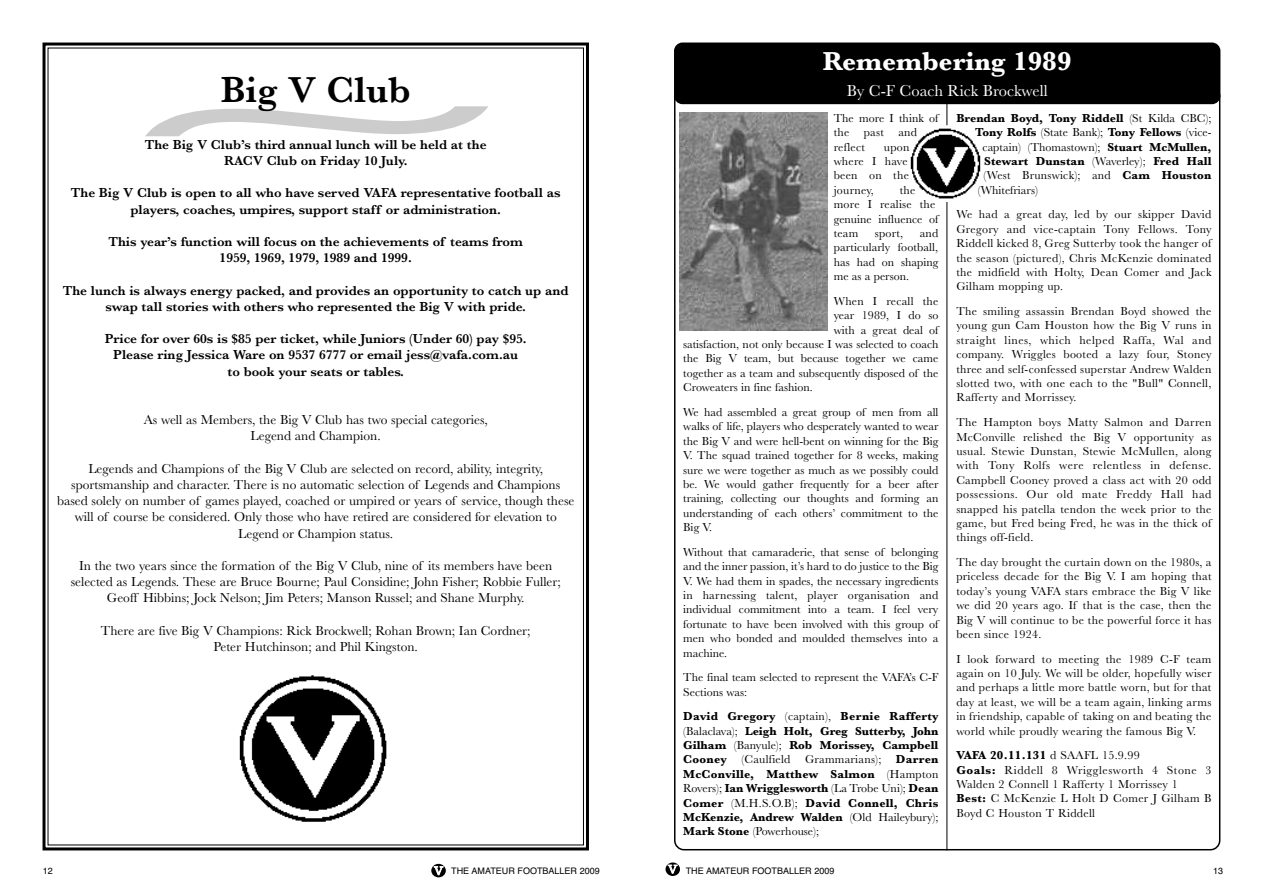
<style>
.page{position:relative;width:1263px;height:893px;background:#fff}
.page>*{position:absolute;margin:0;border:0;box-sizing:border-box;transform-origin:0 0}
.t1{font:151.5px "Helvetica";color:#ccc;scale:3.9 1}
.t2{font:600 37.5px "Baskerville";color:#000}
.t3{font:700 27px "Baskerville";color:#fff}
.t4{font:16.5px "Baskerville";color:#fff}
.t5{font:13.5px/16.2px "Baskerville";color:#000;text-align:center}
.t6{font:600 13.5px/16.2px "Baskerville";color:#000;text-align:center}
.t7{font:12px/14.4px "Baskerville";letter-spacing:.01em;color:#000;text-align:justify}
.t8{font:700 12px/14.4px "Baskerville";color:#000;text-align:justify}
.t9{font:9px "Helvetica";color:#000}
.s1{font-weight:400}
.s2{font-weight:700}
.s3{font-family:"Bookman";font-weight:300;font-size:12px;color:#fff}
</style>
<div class="page">
<svg style="left:674px;top:98px;width:546px;height:752px"></svg>
<div style="left:674px;top:43px;width:546px;height:61px;background:#000;border-radius:9px"></div>
<div style="left:431px;top:864px;width:15px;height:13px;background:#000;border-radius:50%"></div>
<div style="left:665px;top:862px;width:15px;height:14px;background:#000;border-radius:50%"></div>
<div style="left:43px;top:43px;width:546px;height:807px;border:3px solid #000"></div>
<img style="left:239px;top:675px;width:148px;height:147px">
<img style="left:907px;top:126px;width:78px;height:81px">
<svg style="left:946px;top:104px;width:1px;height:21px"></svg>
<hr style="left:946px;top:202px;width:1px;height:648px;background:#000">
<img style="left:680px;top:112px;width:148px;height:219px">
<h2 class="t2" style="left:221px;top:67px;width:191px">Big V Club</h2>
<p class="t6" style="left:145px;top:136px;width:343px">The Big V Club’s third annual lunch will be held at the<br>RACV Club on Friday 10 July.</p>
<p class="t6" style="left:71px;top:185px;width:491px">The Big V Club is open to all who have served VAFA representative football as players, coaches, umpires, support staff or administration.</p>
<p class="t6" style="left:108px;top:233px;width:416px">This year’s function will focus on the achievements of teams from<br>1959, 1969, 1979, 1989 and 1999.</p>
<p class="t6" style="left:63px;top:282px;width:507px">The lunch is always energy packed, and provides an opportunity to catch up and swap tall stories with others who represented the Big V with pride.</p>
<p class="t6" style="left:105px;top:330px;width:423px">Price for over 60s is $85 per ticket, while Juniors (Under 60) pay $95.<br>Please ring Jessica Ware on 9537 6777 or email jess@vafa.com.au<br>to book your seats or tables.</p>
<p class="t5" style="left:144px;top:411px;width:346px">As well as Members, the Big V Club has two special categories,<br>Legend and Champion.</p>
<p class="t5" style="left:57px;top:460px;width:519px">Legends and Champions of the Big V Club are selected on record, ability, integrity, sportsmanship and character. There is no automatic selection of Legends and Champions based solely on number of games played, coached or umpired or years of service, though these will of course be considered. Only those who have retired are considered for elevation to Legend or Champion status.</p>
<p class="t5" style="left:71px;top:557px;width:492px">In the two years since the formation of the Big V Club, nine of its members have been selected as Legends. These are Bruce Bourne; Paul Considine; John Fisher; Robbie Fuller;<br>Geoff Hibbins; Jock Nelson; Jim Peters; Manson Russel; and Shane Murphy.</p>
<p class="t5" style="left:101px;top:622px;width:431px">There are five Big V Champions: Rick Brockwell; Rohan Brown; Ian Cordner;<br>Peter Hutchinson; and Phil Kingston.</p>
<h1 class="t1" style="left:140px;top:19px;width:90px">~</h1>
<h3 class="t3" style="left:823px;top:45px;width:250px">Remembering 1989</h3>
<h3 class="t4" style="left:847px;top:80px;width:203px">By C-F Coach Rick Brockwell</h3>
<p class="t7" style="left:834px;top:111px;width:106px;text-align:left">The more I think of the past and reflect</p>
<p class="t7" style="left:834px;top:139px;width:77px;text-align:left;text-indent:50px">upon where I have been on the journey,</p>
<p class="t7" style="left:834px;top:183px;width:106px;text-align:left;text-indent:66px">the more I realise the genuine influence of team</p>
<p class="t7" style="left:834px;top:226px;width:106px;text-indent:86px">and particularly football, has had on shaping me as a person.</p>
<p class="t7" style="left:834px;top:294px;width:106px">When I recall the</p>
<p class="t7" style="left:834px;top:308px;width:106px">year 1989, I do so</p>
<p class="t7" style="left:834px;top:322px;width:106px">with a great deal of</p>
<p class="t7" style="left:683px;top:337px;width:257px">satisfaction, not only because I was selected to coach</p>
<p class="t7" style="left:683px;top:351px;width:257px">the Big V team, but because together we came</p>
<p class="t7" style="left:683px;top:366px;width:257px">together as a team and subsequently disposed of the</p>
<p class="t7" style="left:683px;top:380px;width:131px">Croweaters in fine fashion.</p>
<p class="t7" style="left:683px;top:405px;width:257px">We had assembled a great group of men from all walks of life, players who desperately wanted to wear the Big V and were hell-bent on winning for the Big V. The squad trained together for 8 weeks, making sure we were together as much as we possibly could be. We would gather frequently for a beer after training, collecting our thoughts and forming an understanding of each others’ commitment to the Big V.</p>
<p class="t7" style="left:683px;top:544px;width:257px">Without that camaraderie, that sense of belonging and the inner passion, it’s hard to do justice to the Big V. We had them in spades, the necessary ingredients in harnessing talent, player organisation and individual commitment into a team. I feel very fortunate to have been involved with this group of men who bonded and moulded themselves into a machine.</p>
<p class="t7" style="left:683px;top:670px;width:257px">The final team selected to represent the VAFA’s C-F<br>Sections was:</p>
<p class="t8" style="left:683px;top:709px;width:257px">David Gregory <span class="s1">(captain),</span> Bernie Rafferty <span class="s1">(Balaclava);</span> Leigh Holt, Greg Sutterby, John Gilham <span class="s1">(Banyule);</span> Rob Morissey, Campbell Cooney <span class="s1">(Caulfield Grammarians);</span> Darren McConville, Matthew Salmon <span class="s1">(Hampton Rovers);</span> Ian Wrigglesworth <span class="s1">(La Trobe Uni);</span> Dean Comer <span class="s1">(M.H.S.O.B);</span> David Connell, Chris McKenzie, Andrew Walden <span class="s1">(Old Haileybury); </span>Mark Stone <span class="s1">(Powerhouse);</span></p>
<p class="t7" style="left:875px;top:226px;width:30px">sport,</p>
<p class="t8" style="left:956px;top:111px;width:257px">Brendan Boyd, Tony Riddell <span class="s1">(St Kilda CBC);</span></p>
<p class="t8" style="left:975px;top:125px;width:238px">Tony Rolfs <span class="s1">(State Bank);</span> Tony Fellows <span class="s1">(vice-</span></p>
<p class="t7" style="left:982px;top:139px;width:230px">captain) (Thomastown); <span class="s2">Stuart McMullen,</span></p>
<p class="t8" style="left:984px;top:154px;width:229px">Stewart Dunstan <span class="s1">(Waverley);</span> Fred Hall</p>
<p class="t7" style="left:984px;top:168px;width:229px">(West Brunswick); and <span class="s2">Cam Houston</span></p>
<p class="t7" style="left:978px;top:183px;width:62px">(Whitefriars)</p>
<p class="t7" style="left:956px;top:207px;width:257px">We had a great day, led by our skipper David Gregory and vice-captain Tony Fellows. Tony Riddell kicked 8, Greg Sutterby took the hanger of the season (pictured), Chris McKenzie dominated the midfield with Holty, Dean Comer and Jack Gilham mopping up.</p>
<p class="t7" style="left:956px;top:304px;width:257px">The smiling assassin Brendan Boyd showed the young gun Cam Houston how the Big V runs in straight lines, which helped Raffa, Wal and company. Wriggles booted a lazy four, Stoney three and self-confessed superstar Andrew Walden slotted two, with one each to the "Bull" Connell, Rafferty and Morrissey.</p>
<p class="t7" style="left:956px;top:415px;width:257px">The Hampton boys Matty Salmon and Darren McConville relished the Big V opportunity as usual. Stewie Dunstan, Stewie McMullen, along with Tony Rolfs were relentless in defense.<br>Campbell Cooney proved a class act with 20 odd possessions. Our old mate Freddy Hall had snapped his patella tendon the week prior to the game, but Fred being Fred, he was in the thick of things off-field.</p>
<p class="t7" style="left:956px;top:555px;width:257px">The day brought the curtain down on the 1980s, a priceless decade for the Big V. I am hoping that today’s young VAFA stars embrace the Big V like we did 20 years ago. If that is the case, then the Big V will continue to be the powerful force it has been since 1924.</p>
<p class="t7" style="left:956px;top:651px;width:257px">I look forward to meeting the 1989 C-F team again on 10 July. We will be older, hopefully wiser and perhaps a little more battle worn, but for that day at least, we will be a team again, linking arms in friendship, capable of taking on and beating the world while proudly wearing the famous Big V.</p>
<p class="t7" style="left:956px;top:748px;width:257px;text-align:left"><span class="s2">VAFA 20.11.131</span> d SAAFL 15.9.99<br><span class="s2">Goals:</span> Riddell 8 Wrigglesworth 4 Stone 3<br>Walden 2 Connell 1 Rafferty 1 Morrissey 1<br><span class="s2">Best:</span> C McKenzie L Holt D Comer J Gilham B Boyd C Houston T Riddell</p>
<p class="t9" style="left:43px;top:866px;width:12px">12</p>
<p class="t9" style="left:434px;top:865px;width:167px"><span class="s3">V</span> THE AMATEUR FOOTBALLER 2009</p>
<p class="t9" style="left:668px;top:866px;width:167px"><span class="s3">V</span> THE AMATEUR FOOTBALLER 2009</p>
<p class="t9" style="left:1213px;top:866px;width:12px">13</p>
</div>
